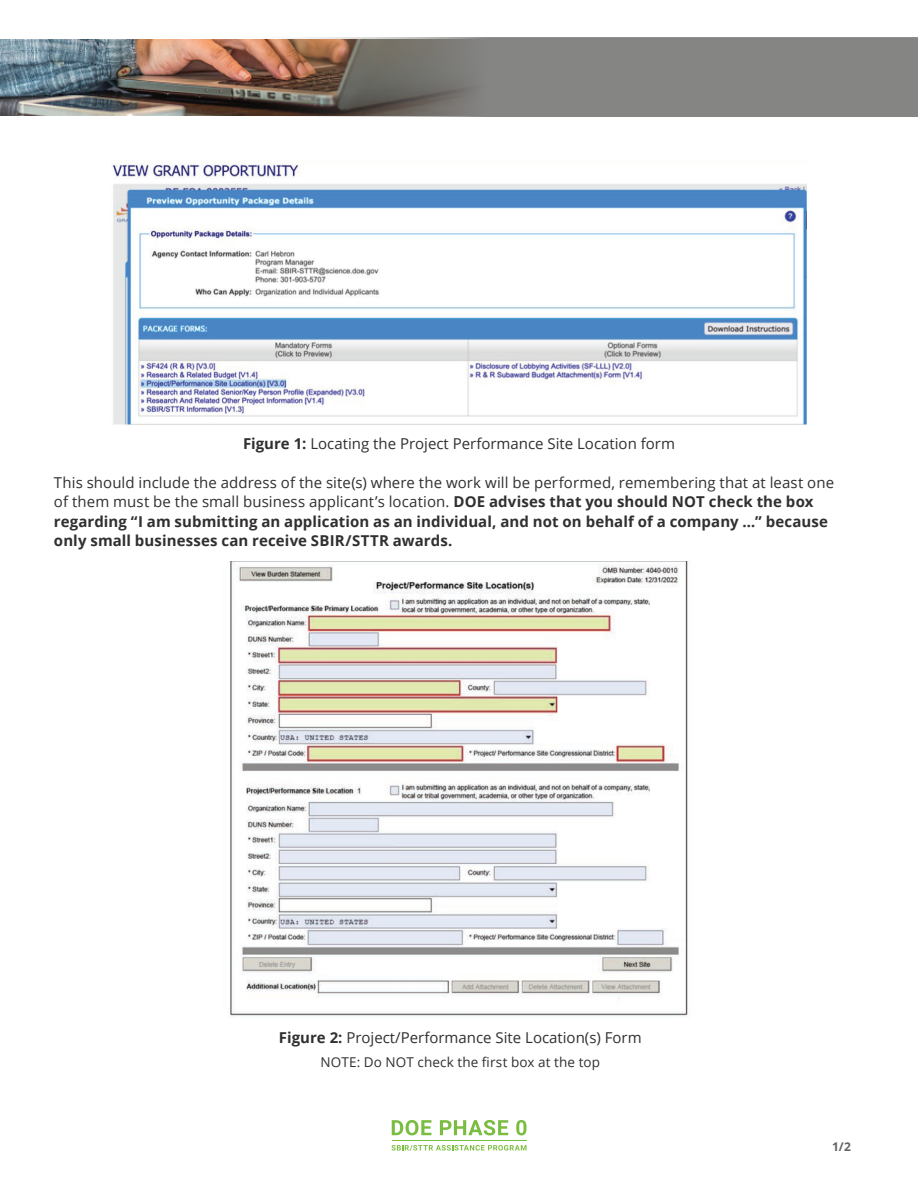
<style>
.page{position:relative;width:918px;height:1188px;background:#fff}
.page>*{position:absolute;margin:0;border:0;box-sizing:border-box;transform-origin:0 0}
.t1{font:700 15px/19.5px "Open Sans";letter-spacing:.005em;color:#312f30}
.t2{font:15px "Open Sans";color:#312f30}
.t3{font:13.5px "Open Sans";letter-spacing:.015em;color:#312f30}
.t4{font:700 12px "Open Sans";color:#636366}
.s1{font-weight:700}
.s2{font-weight:400}
</style>
<div class="page">
<svg style="left:392px;top:1120px;width:39px;height:15px"></svg>
<svg style="left:440px;top:1120px;width:68px;height:15px"></svg>
<svg style="left:516px;top:1120px;width:10px;height:15px"></svg>
<svg style="left:392px;top:1145px;width:134px;height:6px"></svg>
<hr style="left:392px;top:1140px;width:134px;height:1px;background:#7bbd41">
<img style="left:0;top:39px;width:222px;height:77px">
<svg style="left:222px;top:38px;width:696px;height:79px;fill:#858584"></svg>
<div style="left:681px;top:60px;width:183px;height:40px;background:#858584"></div>
<img style="left:112px;top:163px;width:695px;height:262px">
<img style="left:229px;top:561px;width:460px;height:456px">
<p class="t2" style="left:243px;top:433px;width:434px"><span class="s1">Figure 1:</span> Locating the Project Performance Site Location form</p>
<p class="t1" style="left:54px;top:472px;width:782px"><span class="s2">This should include the address of the site(s) where the work will be performed, remembering that at least one of them must be the small business applicant’s location.</span> DOE advises that you should NOT check the box regarding “I am submitting an application as an individual, and not on behalf of a company …” because only small businesses can receive SBIR/STTR awards.</p>
<p class="t2" style="left:279px;top:1027px;width:364px"><span class="s1">Figure 2:</span> Project/Performance Site Location(s) Form</p>
<p class="t3" style="left:321px;top:1052px;width:281px">NOTE: Do NOT check the first box at the top</p>
<p class="t4" style="left:832px;top:1138px;width:21px">1/2</p>
</div>
